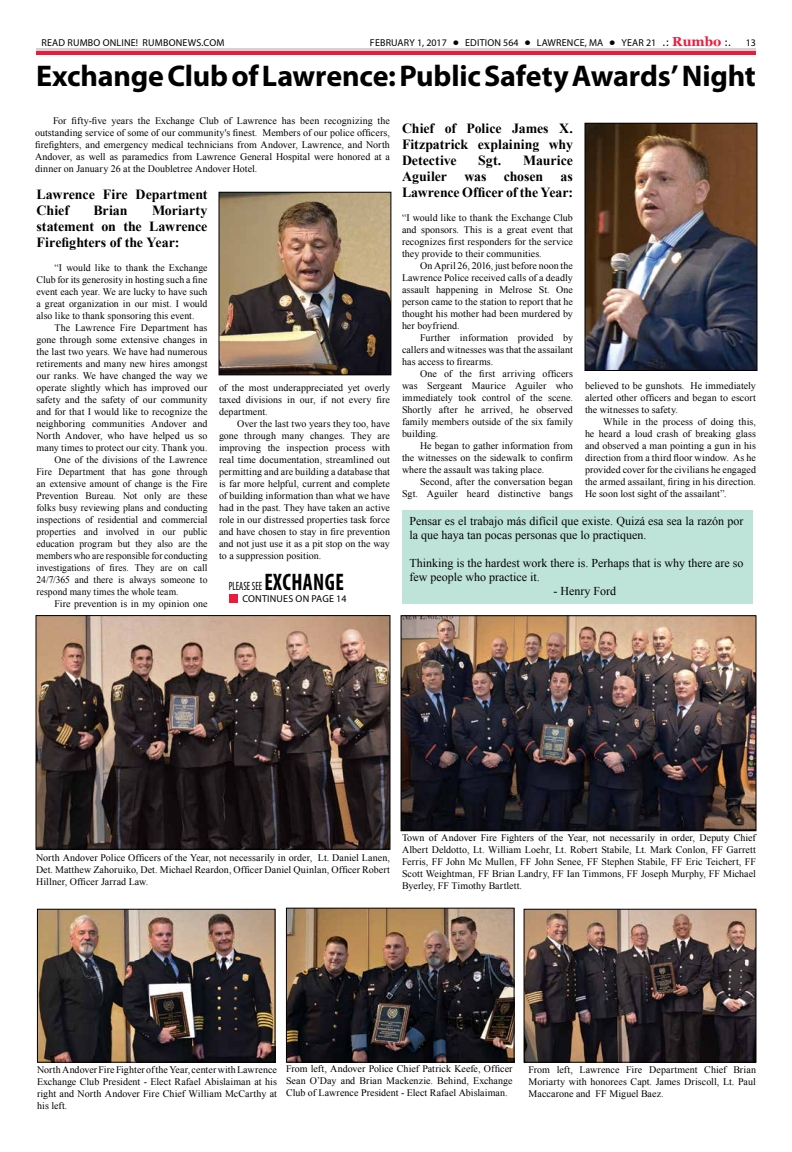
<style>
.page{position:relative;width:792px;height:1152px;background:#fff}
.page>*{position:absolute;margin:0;border:0;box-sizing:border-box;transform-origin:0 0}
.t1{font:700 30px "Myriad Pro";letter-spacing:-.005em;color:#000}
.t2{font:700 14px/16px "Times New Roman";letter-spacing:-.005em;color:#000;text-align:justify}
.t3{font:12px/14px "Times New Roman";color:#000}
.t4{font:condensed 12px "Myriad Pro";color:#000;scale:.8 1}
.t5{font:10px/12px "Times New Roman";letter-spacing:.005em;color:#000;text-align:justify}
.t6{font:10px "Times New Roman";letter-spacing:.005em;color:#000;scale:.96 1}
.t7{font:10px "Myriad Pro";letter-spacing:.02em;color:#000}
.s1{font-family:"Tahoma";font-weight:700}
.s2{font-family:"Tahoma"}
.s3{font-family:"Georgia";font-weight:700;font-size:13px;color:#ed1a3b}
.s4{font-weight:700;font-size:24px}
</style>
<div class="page">
<div style="left:36px;top:50px;width:720px;height:5px;background:#ed1a3b"></div>
<hr style="left:36px;top:48px;width:720px;height:2px;background:#d1d3d4">
<div style="left:229px;top:594px;width:9px;height:9px;background:#ed1a3b"></div>
<div style="left:402px;top:511px;width:350px;height:93px;background:#bee3d8"></div>
<img style="left:587px;top:125px;width:168px;height:244px">
<div style="left:585px;top:123px;width:172px;height:248px;border:1px solid #010000"></div>
<img style="left:221px;top:194px;width:168px;height:179px">
<div style="left:219px;top:192px;width:172px;height:183px;border:1px solid #010000"></div>
<img style="left:288px;top:910px;width:224px;height:150px">
<div style="left:286px;top:908px;width:228px;height:154px;border:1px solid #010000"></div>
<img style="left:403px;top:617px;width:351px;height:212px">
<div style="left:401px;top:615px;width:355px;height:216px;border:1px solid #010000"></div>
<img style="left:38px;top:617px;width:350px;height:230px">
<div style="left:36px;top:615px;width:354px;height:234px;border:1px solid #010000"></div>
<img style="left:39px;top:911px;width:234px;height:149px">
<div style="left:37px;top:909px;width:238px;height:153px;border:1px solid #010000"></div>
<img style="left:526px;top:911px;width:228px;height:149px">
<div style="left:524px;top:909px;width:232px;height:153px;border:1px solid #010000"></div>
<p class="t7" style="left:41px;top:36px;width:185px">READ RUMBO ONLINE! RUMBONEWS.COM</p>
<p class="t7" style="left:370px;top:36px;width:363px">FEBRUARY 1, 2017 <span class="s1">•</span> EDITION 564 <span class="s1">•</span> LAWRENCE, MA <span class="s1">•</span> YEAR 21 <span class="s2">.:</span> <span class="s3">Rumbo</span> <span class="s2">:.</span></p>
<p class="t7" style="left:746px;top:36px;width:12px">13</p>
<h1 class="t1" style="left:36px;top:57px;width:722px">Exchange Club of Lawrence: Public Safety Awards’ Night</h1>
<p class="t5" style="left:35px;top:115px;width:356px;text-indent:18px">For fifty-five years the Exchange Club of Lawrence has been recognizing the outstanding service of some of our community's finest. Members of our police officers, firefighters, and emergency medical technicians from Andover, Lawrence, and North Andover, as well as paramedics from Lawrence General Hospital were honored at a dinner on January 26 at the Doubletree Andover Hotel.</p>
<h2 class="t2" style="left:37px;top:186px;width:173px">Lawrence Fire Department<br>Chief</h2>
<h2 class="t2" style="left:37px;top:202px;width:173px;text-indent:115px">Moriarty statement on the Lawrence Firefighters of the Year:</h2>
<p class="t5" style="left:37px;top:261px;width:173px;text-indent:18px">“I would like to thank the Exchange Club for its generosity in hosting such a fine event each year. We are lucky to have such a great organization in our mist. I would also like to thank sponsoring this event.</p>
<p class="t5" style="left:55px;top:321px;width:154px">The Lawrence Fire Department has</p>
<p class="t5" style="left:37px;top:333px;width:172px">gone through some extensive changes in</p>
<p class="t5" style="left:37px;top:345px;width:172px">the last two years. We have had numerous</p>
<p class="t5" style="left:37px;top:357px;width:172px">retirements and many new hires amongst</p>
<p class="t5" style="left:37px;top:369px;width:173px">our ranks. We have changed the way we</p>
<p class="t5" style="left:37px;top:381px;width:172px">operate slightly which has improved our</p>
<p class="t5" style="left:37px;top:393px;width:173px">safety and the safety of our community</p>
<p class="t5" style="left:37px;top:405px;width:172px">and for that I would like to recognize the</p>
<p class="t5" style="left:37px;top:417px;width:173px">neighboring communities Andover and</p>
<p class="t5" style="left:37px;top:429px;width:172px">North Andover, who have helped us so</p>
<p class="t5" style="left:37px;top:441px;width:173px">many times to protect our city. Thank you.</p>
<p class="t6" style="left:55px;top:453px;width:161px">One of the divisions of the Lawrence</p>
<p class="t6" style="left:37px;top:465px;width:180px">Fire Department that has gone through</p>
<p class="t6" style="left:37px;top:477px;width:180px">an extensive amount of change is the Fire</p>
<p class="t6" style="left:37px;top:489px;width:180px">Prevention Bureau. Not only are these</p>
<p class="t6" style="left:37px;top:501px;width:180px">folks busy reviewing plans and conducting</p>
<p class="t6" style="left:37px;top:513px;width:180px">inspections of residential and commercial</p>
<p class="t6" style="left:37px;top:525px;width:180px">properties and involved in our public</p>
<p class="t6" style="left:37px;top:537px;width:180px">education program but they also are the</p>
<p class="t6" style="left:37px;top:549px;width:180px">members who are responsible for conducting</p>
<p class="t6" style="left:37px;top:561px;width:180px">investigations of fires. They are on call</p>
<p class="t6" style="left:37px;top:573px;width:180px">24/7/365 and there is always someone to</p>
<p class="t6" style="left:37px;top:585px;width:150px">respond many times the whole team.</p>
<p class="t5" style="left:55px;top:597px;width:155px">Fire prevention is in my opinion one</p>
<h2 class="t2" style="left:93px;top:202px;width:36px">Brian</h2>
<p class="t5" style="left:219px;top:382px;width:173px">of the most underappreciated yet overly taxed divisions in our, if not every fire department.</p>
<p class="t5" style="left:219px;top:418px;width:173px;text-indent:18px">Over the last two years they too, have gone through many changes. They are improving the inspection process with real time documentation, streamlined out permitting and are building a database that is far more helpful, current and complete of building information than what we have had in the past. They have taken an active role in our distressed properties task force and have chosen to stay in fire prevention and not just use it as a pit stop on the way to a suppression position.</p>
<p class="t4" style="left:229px;top:579px;width:145px">PLEASE SEE <span class="s4">EXCHANGE</span></p>
<p class="t7" style="left:242px;top:593px;width:106px">CONTINUES ON PAGE 14</p>
<h2 class="t2" style="left:402px;top:120px;width:172px">Chief of Police James X.<br>Fitzpatrick explaining why Detective</h2>
<h2 class="t2" style="left:402px;top:152px;width:173px;text-indent:121px">Maurice Aguiler was chosen as Lawrence Officer of the Year:</h2>
<p class="t5" style="left:402px;top:211px;width:173px">“I would like to thank the Exchange Club and sponsors. This is a great event that recognizes first responders for the service they provide to their communities.</p>
<p class="t5" style="left:402px;top:259px;width:173px;text-indent:18px">On April 26, 2016, just before noon the Lawrence Police received calls of a deadly assault happening in Melrose St. One person came to the station to report that he thought his mother had been murdered by her boyfriend.</p>
<p class="t5" style="left:402px;top:331px;width:173px;text-indent:18px">Further information provided by callers and witnesses was that the assailant has access to firearms.</p>
<p class="t5" style="left:402px;top:367px;width:173px;text-indent:18px">One of the first arriving officers was Sergeant Maurice Aguiler who immediately took control of the scene.<br>Shortly after he arrived, he observed family members outside of the six family building.</p>
<p class="t5" style="left:402px;top:439px;width:173px;text-indent:18px">He began to gather information from the witnesses on the sidewalk to confirm where the assault was taking place.</p>
<p class="t5" style="left:402px;top:475px;width:173px;text-align:right">Second, after the conversation began<br>Sgt. Aguiler heard distinctive bangs</p>
<h2 class="t2" style="left:478px;top:152px;width:25px">Sgt.</h2>
<p class="t5" style="left:585px;top:380px;width:172px">believed to be gunshots. He immediately alerted other officers and began to escort the witnesses to safety.</p>
<p class="t5" style="left:585px;top:416px;width:173px;text-indent:18px">While in the process of doing this, he heard a loud crash of breaking glass and observed a man pointing a gun in his direction from a third floor window. As he provided cover for the civilians he engaged the armed assailant, firing in his direction.<br>He soon lost sight of the assailant”.</p>
<p class="t3" style="left:410px;top:513px;width:335px">Pensar es el trabajo más difícil que existe. Quizá esa sea la razón por la que haya tan pocas personas que lo practiquen.</p>
<p class="t3" style="left:410px;top:555px;width:335px">Thinking is the hardest work there is. Perhaps that is why there are so few people who practice it.</p>
<p class="t3" style="left:554px;top:583px;width:64px">- Henry Ford</p>
<p class="t5" style="left:36px;top:851px;width:355px">North Andover Police Officers of the Year, not necessarily in order, Lt. Daniel Lanen, Det. Matthew Zahoruiko, Det. Michael Reardon, Officer Daniel Quinlan, Officer Robert Hillner, Officer Jarrad Law.</p>
<p class="t5" style="left:402px;top:832px;width:356px">Town of Andover Fire Fighters of the Year, not necessarily in order, Deputy Chief Albert Deldotto, Lt. William Loehr, Lt. Robert Stabile, Lt. Mark Conlon, FF Garrett Ferris, FF John Mc Mullen, FF John Senee, FF Stephen Stabile, FF Eric Teichert, FF Scott Weightman, FF Brian Landry, FF Ian Timmons, FF Joseph Murphy, FF Michael Byerley, FF Timothy Bartlett.</p>
<p class="t5" style="left:286px;top:1063px;width:228px">From left, Andover Police Chief Patrick Keefe, Officer Sean O’Day and Brian Mackenzie. Behind, Exchange Club of Lawrence President - Elect Rafael Abislaiman.</p>
<p class="t5" style="left:37px;top:1064px;width:241px">North Andover Fire Fighter of the Year, center with Lawrence Exchange Club President - Elect Rafael Abislaiman at his right and North Andover Fire Chief William McCarthy at his left.</p>
<p class="t5" style="left:529px;top:1064px;width:229px">From left, Lawrence Fire Department Chief Brian Moriarty with honorees Capt. James Driscoll, Lt. Paul Maccarone and FF Miguel Baez.</p>
</div>
